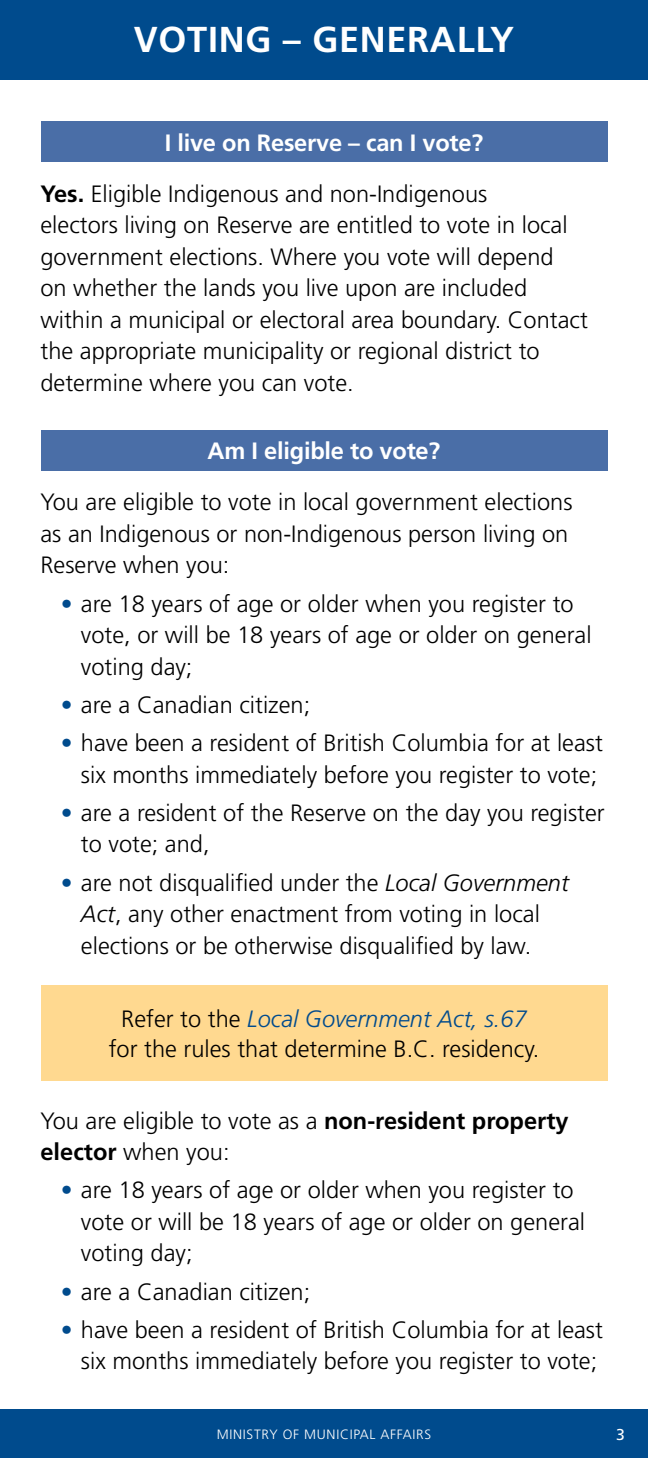
<style>
.page{position:relative;width:648px;height:1458px;background:#fff}
.page>*{position:absolute;margin:0;border:0;box-sizing:border-box;transform-origin:0 0}
.t1{font:700 36px "Frutiger LT Std";letter-spacing:.02em;color:#fff}
.t2{font:300 23.62px/31.5px "Frutiger LT Std";color:#000}
.t3{font:700 23.62px "Frutiger LT Std";letter-spacing:-.01em;color:#fff}
.t4{font:15.75px "Frutiger LT Std";color:#fff}
.t5{font:300 13.5px "Frutiger LT Std";letter-spacing:.05em;color:#fff}
.s1{font-weight:700;color:#fff}
.s2{font-weight:700}
.s3{color:#004b8d}
.s4{font-style:italic}
.s5{font-style:italic;color:#004b8d}
</style>
<div class="page">
<div style="left:0;top:0;width:648px;height:80px;background:#004b8d"></div>
<div style="left:41px;top:122px;width:567px;height:40px;background:#4a6ea7"></div>
<div style="left:41px;top:430px;width:567px;height:41px;background:#4a6ea7"></div>
<div style="left:41px;top:985px;width:567px;height:96px;background:#ffd990"></div>
<div style="left:0;top:1409px;width:648px;height:49px;background:#004b8d"></div>
<h1 class="t1" style="left:134px;top:19px;width:382px">VOTING – GENERALLY</h1>
<p class="t2" style="left:40px;top:117px;width:448px;line-height:51.1px;text-align:right"><span class="s1">I live on Reserve – can I vote?<br></span><span class="s2">Yes.</span> Eligible Indigenous and non-Indigenous</p>
<p class="t2" style="left:40px;top:210px;width:549px">electors living on Reserve are entitled to vote in local government elections. Where you vote will depend<br>on whether the lands you live upon are included within a municipal or electoral area boundary. Contact the appropriate municipality or regional district to determine where you can vote.</p>
<p class="t3" style="left:208px;top:437px;width:234px">Am I eligible to vote?</p>
<p class="t2" style="left:40px;top:487px;width:534px">You are eligible to vote in local government elections as an Indigenous or non-Indigenous person living on<br>Reserve when you:</p>
<p class="t2" style="left:81px;top:588px;width:512px;text-indent:-20px"><span class="s3">•</span> are 18 years of age or older when you register to vote, or will be 18 years of age or older on general voting day;</p>
<p class="t2" style="left:61px;top:689px;width:251px"><span class="s3">•</span> are a Canadian citizen;</p>
<p class="t2" style="left:61px;top:728px;width:544px;text-align:right"><span class="s3">•</span> have been a resident of British Columbia for at least six months immediately before you register to vote;</p>
<p class="t2" style="left:81px;top:797px;width:525px;text-indent:-20px"><span class="s3">•</span> are a resident of the Reserve on the day you register to vote; and,</p>
<p class="t2" style="left:81px;top:867px;width:489px;text-indent:-20px"><span class="s3">•</span> are not disqualified under the <span class="s4">Local Government<br>Act</span>, any other enactment from voting in local elections or be otherwise disqualified by law.</p>
<p class="t2" style="left:109px;top:1005px;width:432px;line-height:29.2px;text-align:center">Refer to the <span class="s5">Local Government Act, s.67 </span>for the rules that determine B.C. residency.</p>
<p class="t2" style="left:41px;top:1105px;width:530px">You are eligible to vote as a <span class="s2">non-resident property elector</span> when you:</p>
<p class="t2" style="left:81px;top:1175px;width:506px;text-indent:-20px"><span class="s3">•</span> are 18 years of age or older when you register to vote or will be 18 years of age or older on general voting day;</p>
<p class="t2" style="left:61px;top:1276px;width:251px"><span class="s3">•</span> are a Canadian citizen;</p>
<p class="t2" style="left:61px;top:1314px;width:544px;text-align:right"><span class="s3">•</span> have been a resident of British Columbia for at least six months immediately before you register to vote;</p>
<p class="t5" style="left:217px;top:1426px;width:216px">MINISTRY OF MUNICIPAL AFFAIRS</p>
<p class="t4" style="left:616px;top:1425px;width:10px">3</p>
</div>
